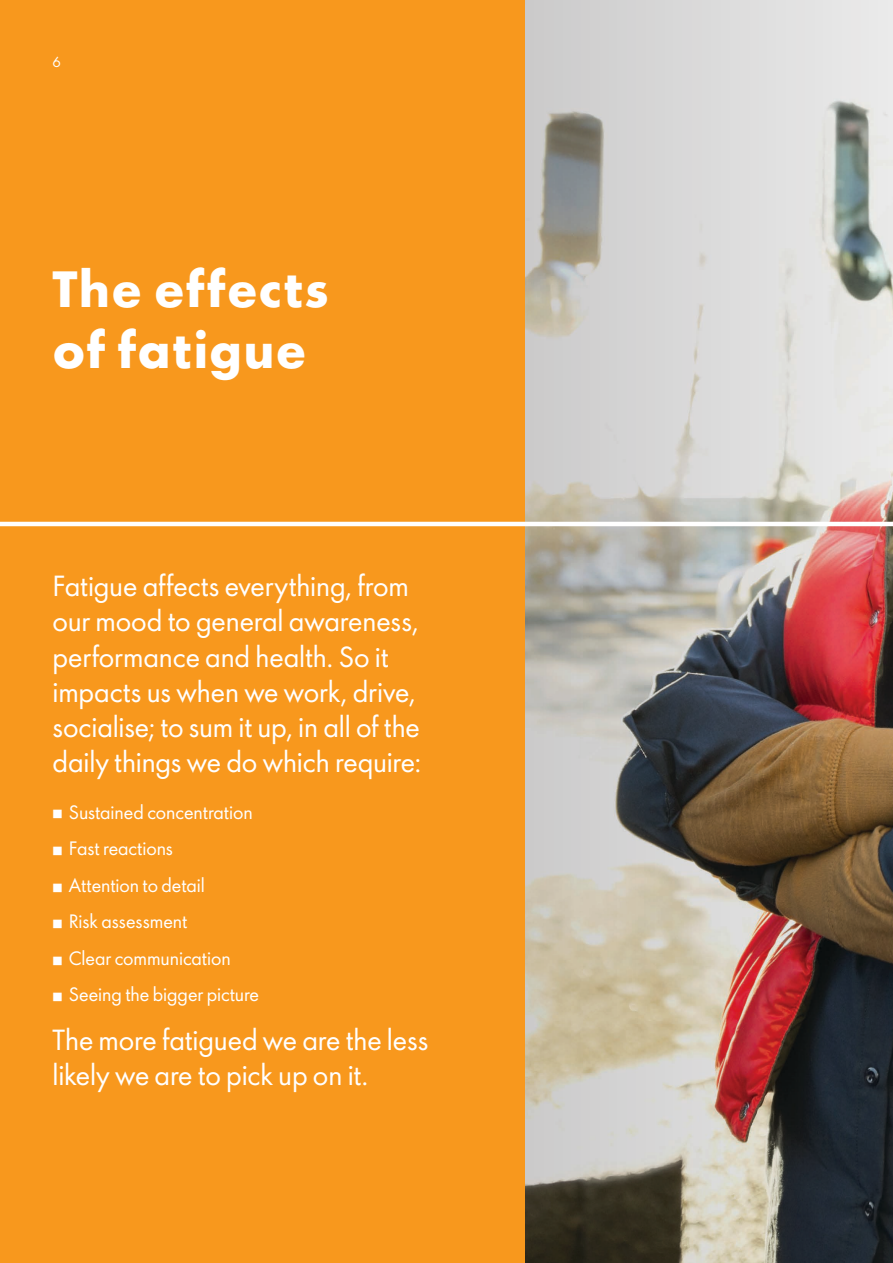
<style>
.page{position:relative;width:893px;height:1263px;background:#fff}
.page>*{position:absolute;margin:0;border:0;box-sizing:border-box;transform-origin:0 0}
.t1{font:700 47.25px/61.3px "Shell";letter-spacing:.03em;color:#fff}
.t2{font:27px/35.1px "Shell";letter-spacing:-.005em;color:#fff}
.t3{font:18px/36.6px "Shell";letter-spacing:-.005em;color:#fff}
.t4{font:13.5px "Shell";color:#fff}
</style>
<div class="page">
<div style="left:0;top:0;width:525px;height:1263px;background:#f8981d"></div>
<img style="left:525px;top:526px;width:368px;height:737px">
<svg style="left:0;top:0;width:893px;height:526px"></svg>
<p class="t4" style="left:53px;top:51px;width:10px">6</p>
<h1 class="t1" style="left:53px;top:254px;width:277px">The effects of fatigue</h1>
<p class="t2" style="left:53px;top:567px;width:370px">Fatigue affects everything, from our mood to general awareness, performance and health. So it impacts us when we work, drive, socialise; to sum it up, in all of the daily things we do which require:</p>
<p class="t3" style="left:53px;top:792px;width:208px">█ Sustained concentration █ Fast reactions<br>█ Attention to detail<br>█ Risk assessment<br>█ Clear communication<br>█ Seeing the bigger picture</p>
<p class="t2" style="left:53px;top:1020px;width:378px">The more fatigued we are the less likely we are to pick up on it.</p>
</div>
